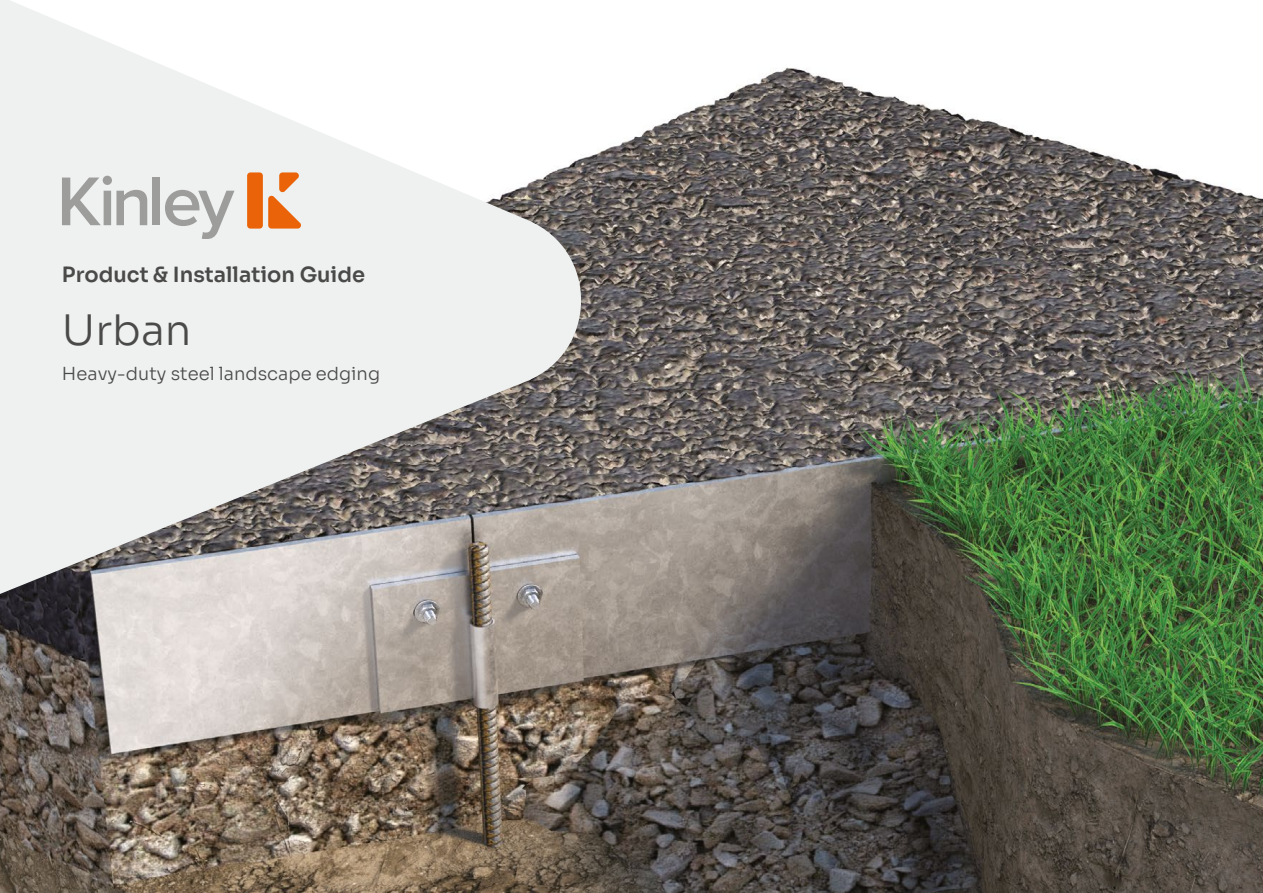
<style>
.page{position:relative;width:1263px;height:893px;background:#fff}
.page>*{position:absolute;margin:0;border:0;box-sizing:border-box;transform-origin:0 0}
.t1{font:300 42px "Sora";color:#4a4a49}
.t2{font:600 21px "Sora";color:#4a4a49}
.t3{font:300 18px "Sora";color:#4a4a49}
</style>
<div class="page">
<img style="left:0;top:67px;width:1263px;height:826px">
<svg style="left:0;top:0;width:599px;height:660px;fill:#eef1f0"></svg>
<svg style="left:62px;top:176px;width:85px;height:49px;background:#cacccb"></svg>
<div style="left:153px;top:178px;width:7px;height:47px;background:#9d9d9c"></div>
<svg style="left:165px;top:190px;width:69px;height:48px;background:#cecfce"></svg>
<div style="left:247px;top:172px;width:16px;height:57px;background:#ea6308;border-radius:3px"></div>
<svg style="left:268px;top:172px;width:34px;height:57px;background:#ebac7f"></svg>
<p class="t2" style="left:62px;top:257px;width:305px">Product &amp; Installation Guide</p>
<h1 class="t1" style="left:62px;top:295px;width:131px">Urban</h1>
<p class="t3" style="left:62px;top:359px;width:320px">Heavy-duty steel landscape edging</p>
</div>
